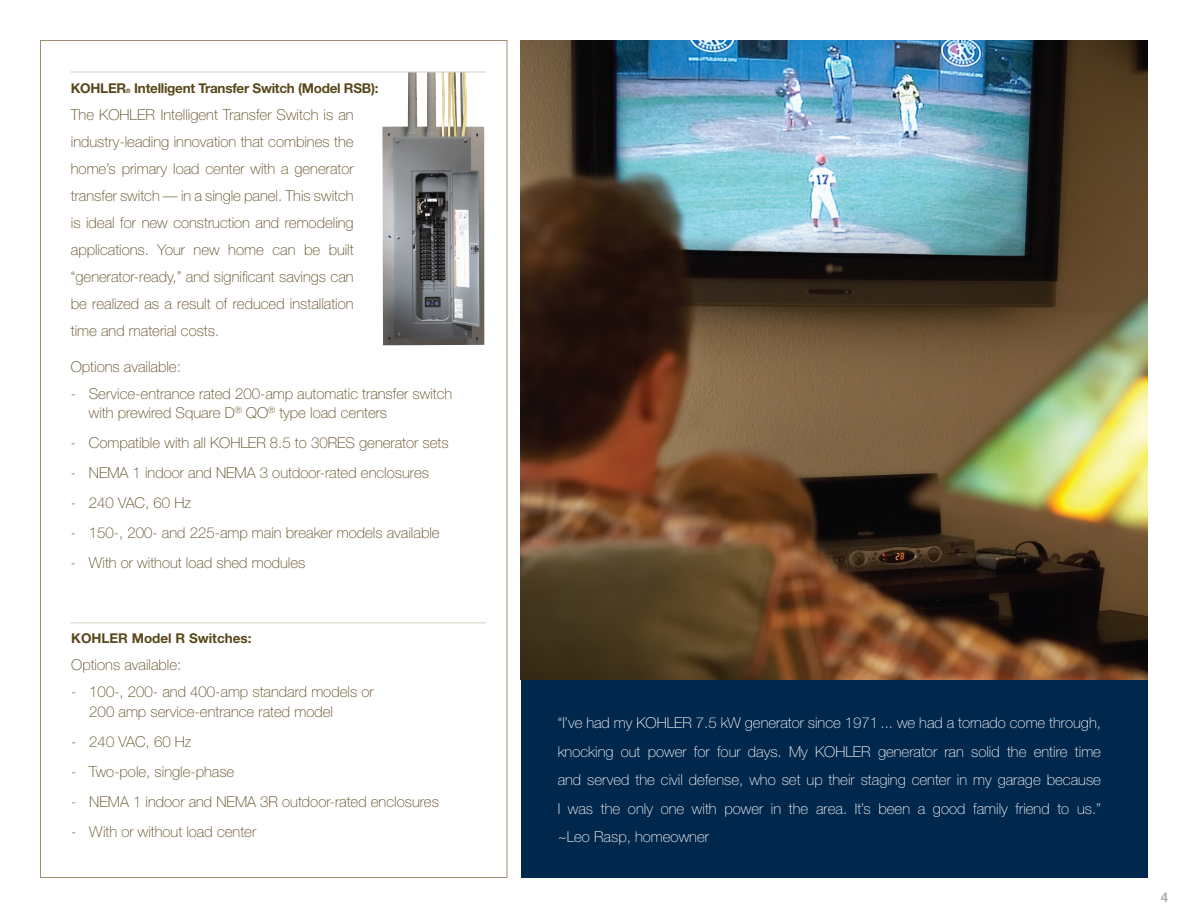
<style>
.page{position:relative;width:1188px;height:918px;background:#fff}
.page>*{position:absolute;margin:0;border:0;box-sizing:border-box;transform-origin:0 0}
.t1{font:100 15px/27px "Helvetica Neue";color:#5a471c}
.t2{font:100 15px/28.5px "Helvetica Neue";color:#fff;text-align:justify}
.t3{font:700 13.5px "Helvetica Neue";letter-spacing:-.02em;color:#5a471c}
.t4{font:700 13.5px "Helvetica Neue";color:#5a471c}
.t5{font:500 13.5px "Helvetica Neue";color:#aaa299}
.t6{font:700 6px "Helvetica Neue";color:#5a471c}
</style>
<div class="page">
<div style="left:521px;top:679px;width:627px;height:199px;background:#00274c"></div>
<img style="left:521px;top:40px;width:627px;height:640px">
<img style="left:382px;top:73px;width:102px;height:272px">
<hr style="left:70px;top:72px;width:416px;height:1px;background:#d7d0c0">
<hr style="left:70px;top:622px;width:416px;height:1px;background:#d7d0c0">
<p class="t3" style="left:71px;top:80px;width:57px">KOHLER</p>
<p class="t6" style="left:126px;top:87px;width:6px">®</p>
<p class="t3" style="left:134px;top:80px;width:246px">Intelligent Transfer Switch (Model RSB):</p>
<p class="t1" style="left:71px;top:101px;width:284px;text-align:justify">The KOHLER Intelligent Transfer Switch is an industry-leading innovation that combines the home’s primary load center with a generator transfer switch — in a single panel. This switch is ideal for new construction and remodeling applications. Your new home can be built “generator-ready,” and significant savings can be realized as a result of reduced installation time and material costs.</p>
<p class="t1" style="left:71px;top:353px;width:112px">Options available:</p>
<p class="t1" style="left:89px;top:384px;width:365px;line-height:19.5px;text-indent:-18px">- Service-entrance rated 200-amp automatic transfer switch with prewired Square D<sup>®</sup> QO<sup>®</sup> type load centers</p>
<p class="t1" style="left:71px;top:429px;width:379px">- Compatible with all KOHLER 8.5 to 30RES generator sets</p>
<p class="t1" style="left:71px;top:459px;width:360px">- NEMA 1 indoor and NEMA 3 outdoor-rated enclosures</p>
<p class="t1" style="left:71px;top:489px;width:121px">- 240 VAC, 60 Hz</p>
<p class="t1" style="left:71px;top:519px;width:370px">- 150-, 200- and 225-amp main breaker models available</p>
<p class="t1" style="left:71px;top:549px;width:236px">- With or without load shed modules</p>
<p class="t4" style="left:71px;top:630px;width:182px">KOHLER Model R Switches:</p>
<p class="t1" style="left:71px;top:652px;width:112px">Options available:</p>
<p class="t1" style="left:89px;top:682px;width:286px;line-height:19.5px;text-indent:-18px">- 100-, 200- and 400-amp standard models or<br>200 amp service-entrance rated model</p>
<p class="t1" style="left:71px;top:728px;width:121px">- 240 VAC, 60 Hz</p>
<p class="t1" style="left:71px;top:758px;width:165px">- Two-pole, single-phase</p>
<p class="t1" style="left:71px;top:788px;width:369px">- NEMA 1 indoor and NEMA 3R outdoor-rated enclosures</p>
<p class="t1" style="left:71px;top:818px;width:186px">- With or without load center</p>
<p class="t2" style="left:558px;top:708px;width:545px">“I’ve had my KOHLER 7.5 kW generator since 1971 ... we had a tornado come through, knocking out power for four days. My KOHLER generator ran solid the entire time and served the civil defense, who set up their staging center in my garage because I was the only one with power in the area. It’s been a good family friend to us.” ~Leo Rasp, homeowner</p>
<p class="t5" style="left:1161px;top:889px;width:9px">4</p>
</div>
